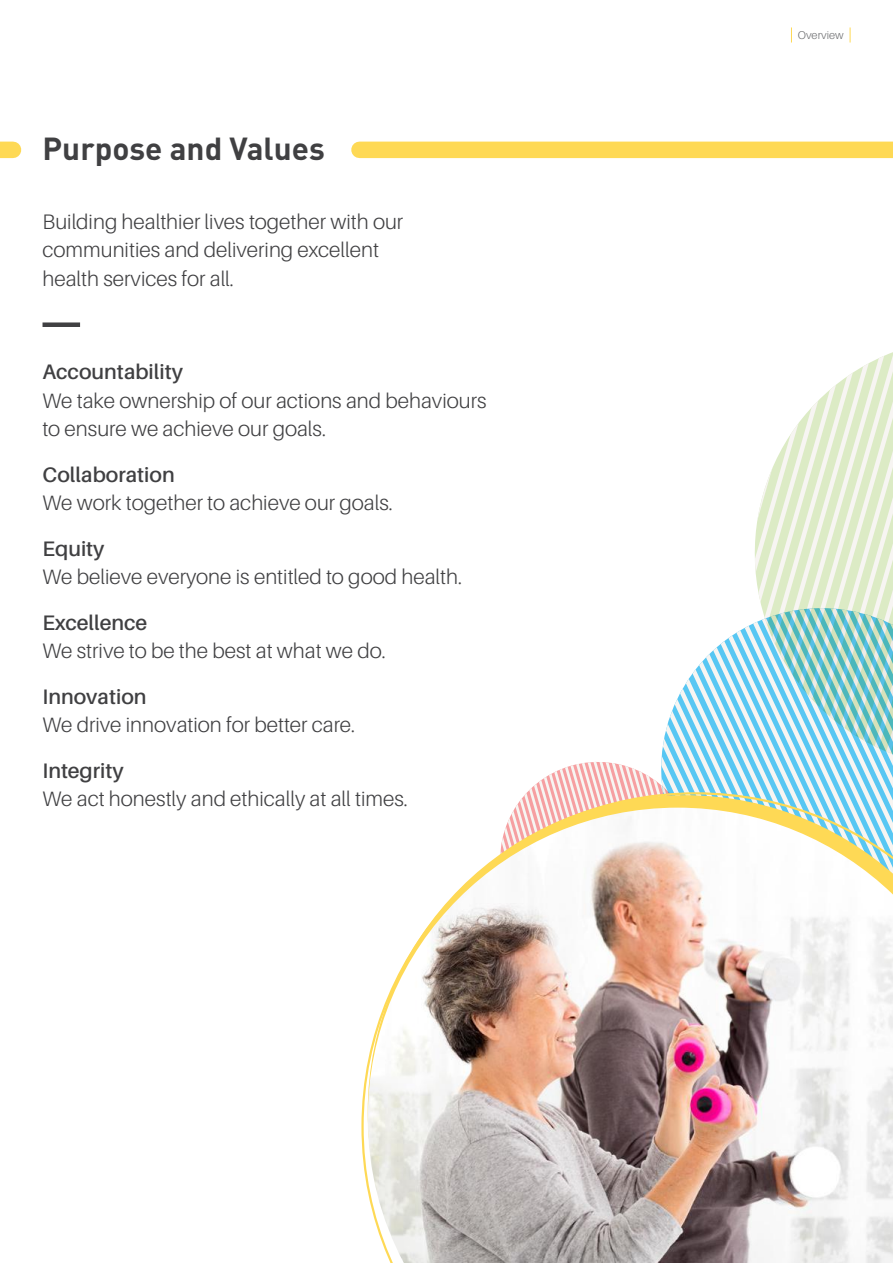
<style>
.page{position:relative;width:893px;height:1263px;background:#fff}
.page>*{position:absolute;margin:0;border:0;box-sizing:border-box;transform-origin:0 0}
.t1{font:700 31.5px "DIN Pro";color:#404042}
.t2{font:300 21px/28.5px "Aileron";color:#404042}
.t3{font:600 21px "Aileron";color:#404042}
.t4{font:300 11.25px "Aileron";color:#6d6e70}
</style>
<div class="page">
<svg style="left:850px;top:27px;width:1px;height:16px"></svg>
<svg style="left:791px;top:27px;width:1px;height:16px"></svg>
<div style="left:43px;top:322px;width:37px;height:5px;background:#404042"></div>
<img style="left:361px;top:862px;width:532px;height:401px">
<div style="left:359px;top:142px;width:534px;height:16px;background:#fed955"></div>
<div style="left:0;top:142px;width:13px;height:16px;background:#fed955"></div>
<svg style="left:489px;top:637px;width:404px;height:331px"></svg>
<svg style="left:730px;top:629px;width:12px;height:150px"></svg>
<svg style="left:742px;top:623px;width:12px;height:159px"></svg>
<svg style="left:754px;top:482px;width:13px;height:304px"></svg>
<svg style="left:767px;top:454px;width:12px;height:335px"></svg>
<svg style="left:779px;top:352px;width:114px;height:441px"></svg>
<h1 class="t1" style="left:43px;top:123px;width:284px">Purpose and Values</h1>
<p class="t2" style="left:43px;top:207px;width:362px">Building healthier lives together with our communities and delivering excellent health services for all.</p>
<p class="t3" style="left:43px;top:360px;width:142px">Accountability</p>
<p class="t2" style="left:43px;top:386px;width:445px">We take ownership of our actions and behaviours to ensure we achieve our goals.</p>
<p class="t3" style="left:43px;top:463px;width:134px">Collaboration</p>
<p class="t2" style="left:43px;top:489px;width:352px">We work together to achieve our goals.</p>
<p class="t3" style="left:43px;top:537px;width:64px">Equity</p>
<p class="t2" style="left:43px;top:563px;width:421px">We believe everyone is entitled to good health.</p>
<p class="t3" style="left:43px;top:611px;width:106px">Excellence</p>
<p class="t2" style="left:43px;top:637px;width:345px">We strive to be the best at what we do.</p>
<p class="t3" style="left:43px;top:685px;width:106px">Innovation</p>
<p class="t2" style="left:43px;top:711px;width:314px">We drive innovation for better care.</p>
<p class="t3" style="left:43px;top:759px;width:83px">Integrity</p>
<p class="t2" style="left:43px;top:785px;width:367px">We act honestly and ethically at all times.</p>
<p class="t4" style="left:798px;top:29px;width:47px">Overview</p>
</div>
